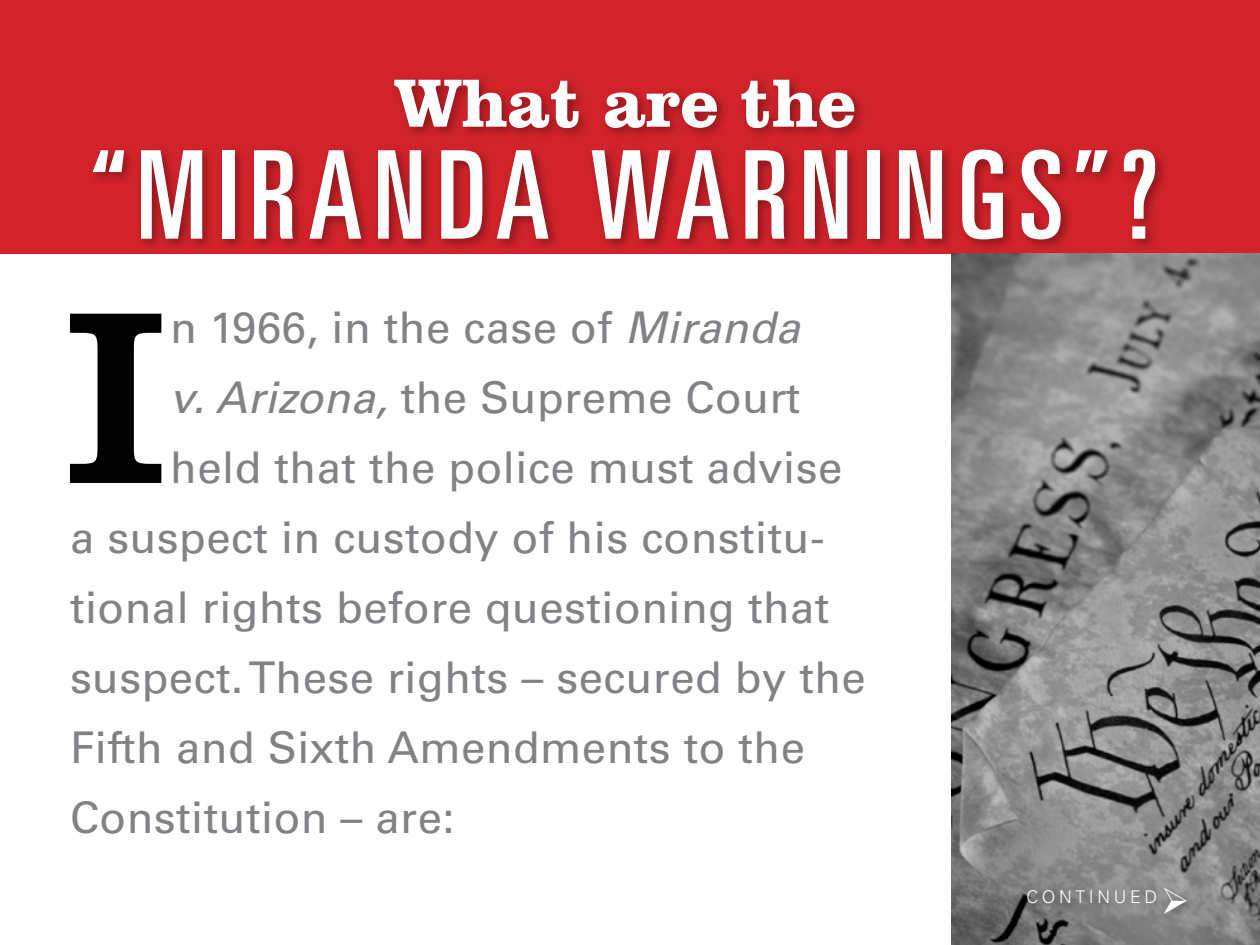
<style>
.page{position:relative;width:1260px;height:945px;background:#fff}
.page>*{position:absolute;margin:0;border:0;box-sizing:border-box;transform-origin:0 0}
.t1{font:252.35px "Clarendon BT";color:#000}
.t2{font:ultra-condensed 122.5px "Univers";letter-spacing:.09em;color:#fff}
.t3{font:700 70px "Clarendon BT";letter-spacing:-.01em;color:#fff}
.t4{font:43.75px "Univers";letter-spacing:.01em;color:#808285}
.t5{font:300 17.5px "Univers";letter-spacing:.21em;color:#fff}
.s1{font-style:italic}
</style>
<div class="page">
<div style="left:0;top:0;width:1260px;height:253px;background:#d2232a"></div>
<div style="left:88px;top:74px;width:1081px;height:179px;background:#000;opacity:.35"></div>
<img style="left:952px;top:253px;width:308px;height:692px">
<div style="left:1023px;top:882px;width:176px;height:43px;background:#000;opacity:.35"></div>
<h3 class="t3" style="left:394px;top:59px;width:464px">What are the</h3>
<h2 class="t2" style="left:91px;top:125px;width:1069px">“MIRANDA WARNINGS”?</h2>
<h1 class="t1" style="left:64px;top:240px;width:105px">I</h1>
<p class="t4" style="left:170px;top:302px;width:632px">n 1966, in the case of <span class="s1">Miranda</span></p>
<p class="t4" style="left:170px;top:372px;width:632px"><span class="s1">v. Arizona,</span> the Supreme Court</p>
<p class="t4" style="left:170px;top:442px;width:674px">held that the police must advise</p>
<p class="t4" style="left:70px;top:512px;width:756px">a suspect in custody of his constitu-</p>
<p class="t4" style="left:70px;top:582px;width:761px">tional rights before questioning that</p>
<p class="t4" style="left:70px;top:652px;width:797px">suspect. These rights – secured by the</p>
<p class="t4" style="left:70px;top:722px;width:737px">Fifth and Sixth Amendments to the</p>
<p class="t4" style="left:70px;top:792px;width:386px">Constitution – are:</p>
<p class="t5" style="left:1027px;top:886px;width:165px">CONTINUED➢</p>
</div>
